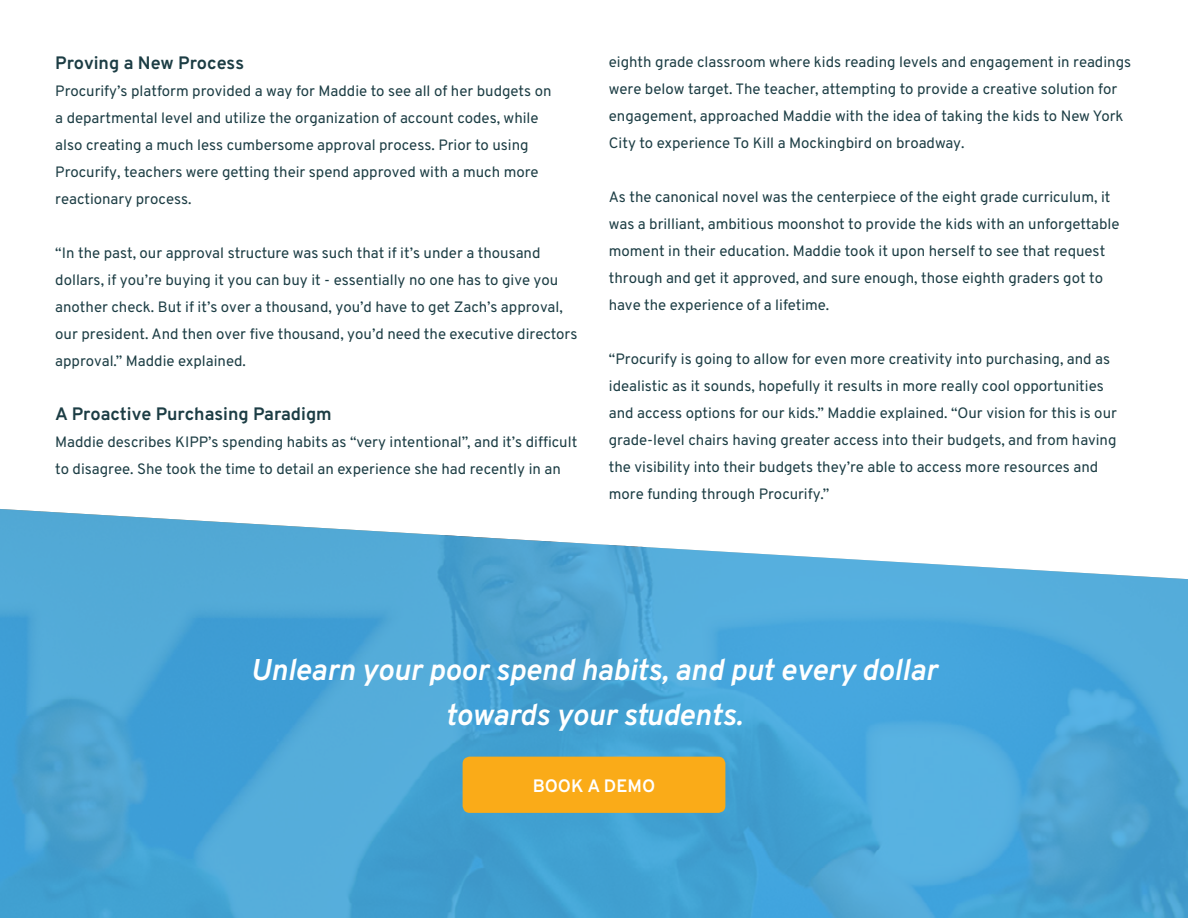
<style>
.page{position:relative;width:1188px;height:918px;background:#fff}
.page>*{position:absolute;margin:0;border:0;box-sizing:border-box;transform-origin:0 0}
.t1{font:italic 700 30px/45px "Overpass";color:#fff;text-align:center}
.t2{font:700 18px "Overpass";color:#1c3d44}
.t3{font:700 18px "Overpass";color:#fff}
.t4{font:15px/27px "Overpass";color:#1c3d44}
</style>
<div class="page">
<svg style="left:0;top:509px;width:1188px;height:409px;background:#5aadda"></svg>
<div style="left:463px;top:757px;width:262px;height:56px;background:#faab18;border-radius:7px"></div>
<p class="t2" style="left:55px;top:50px;width:190px">Proving a New Process</p>
<p class="t4" style="left:55px;top:77px;width:498px">Procurify’s platform provided a way for Maddie to see all of her budgets on a departmental level and utilize the organization of account codes, while also creating a much less cumbersome approval process. Prior to using Procurify, teachers were getting their spend approved with a much more reactionary process.</p>
<p class="t4" style="left:55px;top:239px;width:524px">“In the past, our approval structure was such that if it’s under a thousand dollars, if you’re buying it you can buy it - essentially no one has to give you another check. But if it’s over a thousand, you’d have to get Zach’s approval, our president. And then over five thousand, you’d need the executive directors approval.” Maddie explained.</p>
<p class="t2" style="left:55px;top:401px;width:278px">A Proactive Purchasing Paradigm</p>
<p class="t4" style="left:55px;top:428px;width:524px">Maddie describes KIPP’s spending habits as “very intentional”, and it’s difficult to disagree. She took the time to detail an experience she had recently in an</p>
<p class="t4" style="left:609px;top:48px;width:524px">eighth grade classroom where kids reading levels and engagement in readings were below target. The teacher, attempting to provide a creative solution for engagement, approached Maddie with the idea of taking the kids to New York City to experience To Kill a Mockingbird on broadway.</p>
<p class="t4" style="left:609px;top:183px;width:512px">As the canonical novel was the centerpiece of the eight grade curriculum, it was a brilliant, ambitious moonshot to provide the kids with an unforgettable moment in their education. Maddie took it upon herself to see that request through and get it approved, and sure enough, those eighth graders got to have the experience of a lifetime.</p>
<p class="t4" style="left:609px;top:345px;width:510px">“Procurify is going to allow for even more creativity into purchasing, and as idealistic as it sounds, hopefully it results in more really cool opportunities and access options for our kids.” Maddie explained. “Our vision for this is our grade-level chairs having greater access into their budgets, and from having the visibility into their budgets they’re able to access more resources and more funding through Procurify.”</p>
<h1 class="t1" style="left:251px;top:648px;width:688px">Unlearn your poor spend habits, and put every dollar towards your students.</h1>
<p class="t3" style="left:533px;top:773px;width:124px">BOOK A DEMO</p>
</div>
